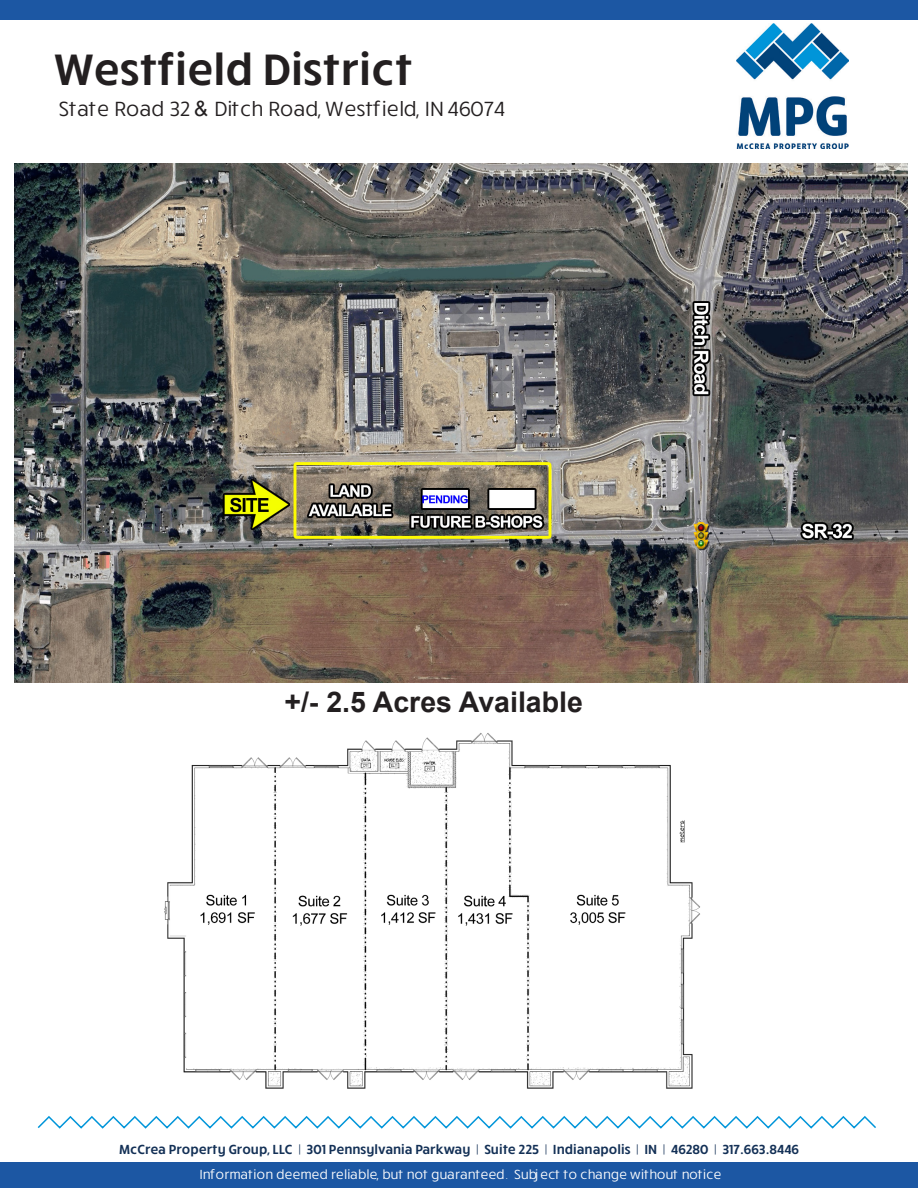
<style>
.page{position:relative;width:918px;height:1188px;background:#fff}
.page>*{position:absolute;margin:0;border:0;box-sizing:border-box;transform-origin:0 0}
.t1{font:600 45px "Ruck Sack";color:#231f20}
.t2{font:700 28.5px "Arial";color:#231f20}
.t3{font:21px "Ruck Sack";color:#231f20}
.t4{font:600 13.5px "Ruck Sack";color:#133056}
.t5{font:13.5px "Ruck Sack";color:#fff}
.s1{font-family:"Arial"}
</style>
<div class="page">
<img style="left:737px;top:24px;width:111px;height:124px">
<div style="left:0;top:0;width:918px;height:20px;background:#1c57a3"></div>
<div style="left:0;top:1163px;width:918px;height:25px;background:#1c57a3"></div>
<svg style="left:37px;top:1116px;width:839px;height:13px"></svg>
<img style="left:14px;top:164px;width:894px;height:518px">
<img style="left:164px;top:733px;width:536px;height:356px">
<p class="t1" style="left:54px;top:39px;width:360px">Westfield District</p>
<p class="t3" style="left:58px;top:94px;width:448px">State Road 32 <span class="s1">&amp;</span> Ditch Road, Westfield, IN 46074</p>
<p class="t2" style="left:284px;top:681px;width:300px">+/- 2.5 Acres Available</p>
<p class="t4" style="left:119px;top:1140px;width:682px">McCrea Property Group, LLC | 301 Pennsylvania Parkway | Suite 225 | Indianapolis | IN | 46280 | 317.663.8446</p>
<p class="t5" style="left:199px;top:1165px;width:523px">Information deemed reliable, but not guaranteed. Subject to change without notice</p>
</div>
